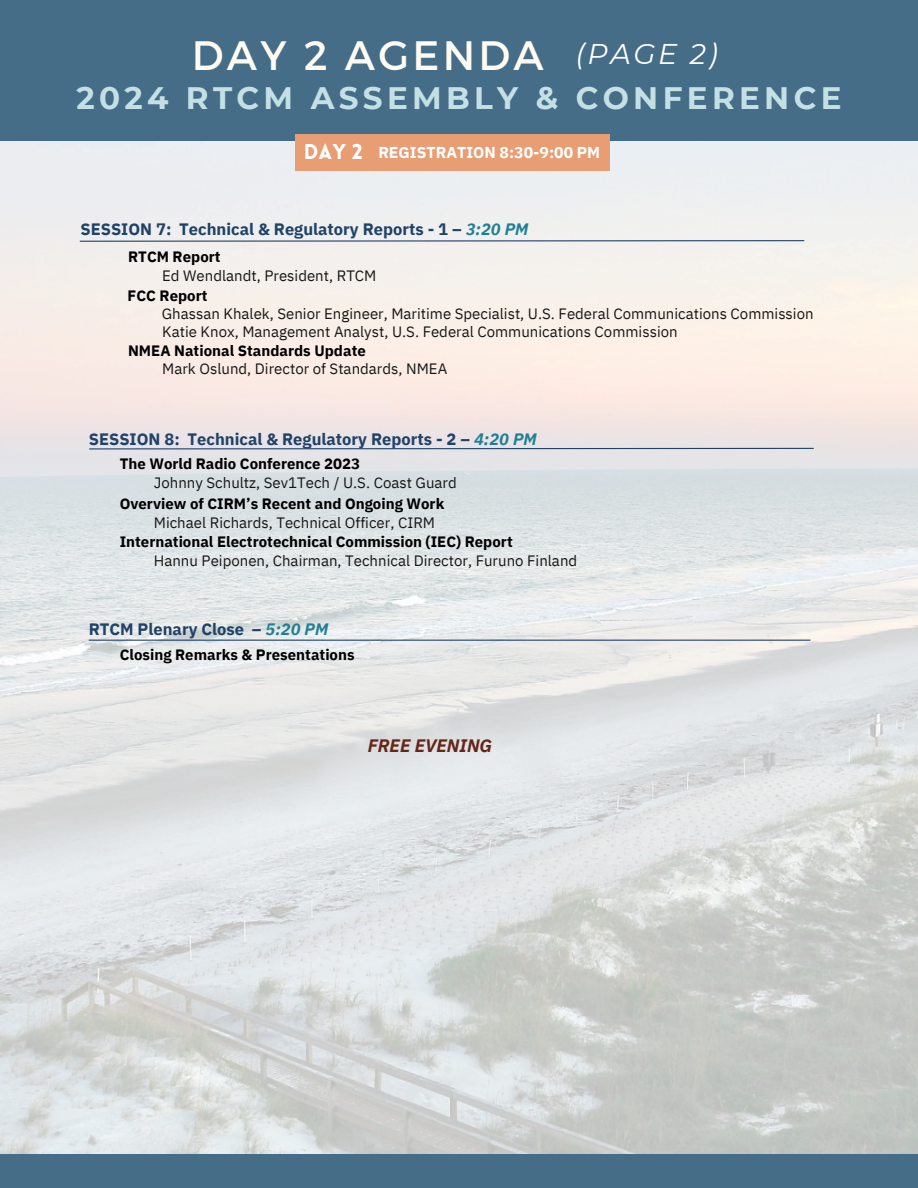
<style>
.page{position:relative;width:918px;height:1188px;background:#fff}
.page>*{position:absolute;margin:0;border:0;box-sizing:border-box;transform-origin:0 0}
.t1{font:41.1px "Montserrat";letter-spacing:.08em;color:#fffbf0}
.t2{font:700 31.05px "Montserrat";letter-spacing:.14em;color:#c3e0e5}
.t3{font:italic 700 18px "IBM Plex Sans";color:#662617}
.t4{font:700 16.5px "IBM Plex Sans";color:#1f4269}
.t5{font:700 15.75px "IBM Plex Sans";color:#fff}
.t6{font:15px "IBM Plex Sans";color:#171615}
.t7{font:700 15px "IBM Plex Sans";color:#000}
.s1{font-family:"Lovelo";font-weight:900;font-size:21px}
.s2{font-style:italic;color:#1f7f95}
</style>
<div class="page">
<img style="left:0;top:140px;width:918px;height:1014px">
<div style="left:0;top:1154px;width:918px;height:34px;background:#466d88"></div>
<div style="left:0;top:0;width:918px;height:140px;background:#466d88"></div>
<div style="left:296px;top:135px;width:314px;height:36px;background:#e89d73"></div>
<svg style="left:88px;top:447px;width:727px;height:3px;background:#9ba6b6"></svg>
<hr style="left:89px;top:640px;width:721px;height:1px;background:#1f4269">
<svg style="left:79px;top:240px;width:726px;height:2px"></svg>
<h2 class="t1" style="left:192px;top:29px;width:528px">DAY 2 AGENDA <sup>(PAGE</sup> <sup>2)</sup></h2>
<h3 class="t2" style="left:76px;top:79px;width:767px">2024 RTCM ASSEMBLY &amp; CONFERENCE</h3>
<h1 class="t5" style="left:304px;top:142px;width:298px"><span class="s1">DAY 2</span> REGISTRATION 8:30-9:00 PM</h1>
<h6 class="t4" style="left:80px;top:218px;width:450px">SESSION 7: Technical &amp; Regulatory Reports - 1 – <span class="s2">3:20 PM</span></h6>
<p class="t7" style="left:128px;top:246px;width:94px">RTCM Report</p>
<p class="t6" style="left:162px;top:265px;width:216px">Ed Wendlandt, President, RTCM</p>
<p class="t7" style="left:128px;top:285px;width:81px">FCC Report</p>
<p class="t6" style="left:162px;top:304px;width:653px">Ghassan Khalek, Senior Engineer, Maritime Specialist, U.S. Federal Communications Commission</p>
<p class="t6" style="left:162px;top:322px;width:517px">Katie Knox, Management Analyst, U.S. Federal Communications Commission</p>
<p class="t7" style="left:128px;top:340px;width:239px">NMEA National Standards Update</p>
<p class="t6" style="left:162px;top:359px;width:287px">Mark Oslund, Director of Standards, NMEA</p>
<p class="t4" style="left:89px;top:428px;width:450px">SESSION 8: Technical &amp; Regulatory Reports - 2 – <span class="s2">4:20 PM</span></p>
<h4 class="t7" style="left:120px;top:454px;width:242px">The World Radio Conference 2023</h4>
<p class="t6" style="left:154px;top:473px;width:304px">Johnny Schultz, Sev1Tech / U.S. Coast Guard</p>
<p class="t7" style="left:120px;top:494px;width:326px">Overview of CIRM’s Recent and Ongoing Work</p>
<p class="t6" style="left:154px;top:512px;width:283px">Michael Richards, Technical Officer, CIRM</p>
<h6 class="t7" style="left:120px;top:532px;width:395px">International Electrotechnical Commission (IEC) Report</h6>
<p class="t6" style="left:154px;top:551px;width:425px">Hannu Peiponen, Chairman, Technical Director, Furuno Finland</p>
<p class="t4" style="left:89px;top:618px;width:241px">RTCM Plenary Close – <span class="s2">5:20 PM</span></p>
<p class="t7" style="left:120px;top:645px;width:236px">Closing Remarks &amp; Presentations</p>
<h6 class="t3" style="left:368px;top:733px;width:126px">FREE EVENING</h6>
</div>
